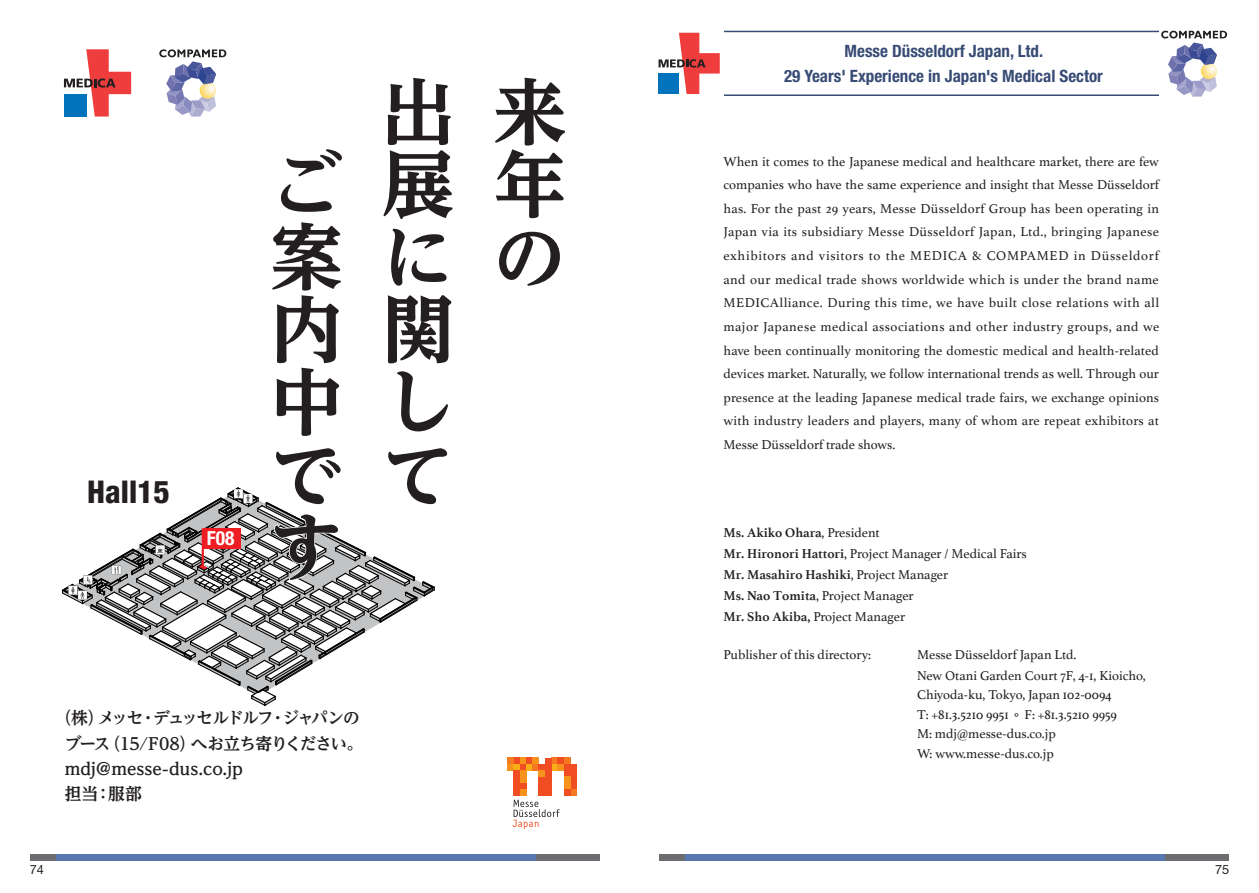
<style>
.page{position:relative;width:1259px;height:893px;background:#fff}
.page>*{position:absolute;margin:0;border:0;box-sizing:border-box;transform-origin:0 0}
.t1{font:700 expanded 72.6px/72.6px "Reim Ythz Pro";color:#231f20;text-align:justify}
.t2{font:800 condensed 31.35px "Helvetica Neue";color:#231f20}
.t3{font:700 condensed 19.35px "Helvetica Neue";color:#fff}
.t4{font:700 condensed 16.95px/24.5px "Helvetica Neue";color:#374b75;text-align:center}
.t5{font:700 16.8px/25px "Reim Ythz Pr 6";letter-spacing:-.05em;color:#231f20}
.t6{font:13.5px/23.7px "Athelas";color:#231f20}
.t7{font:12.75px "Helvetica Neue";color:#231f20}
.s1{font-weight:700}
</style>
<div class="page">
<div style="left:30px;top:855px;width:570px;height:6px;background:#5877b1"></div>
<div style="left:536px;top:855px;width:64px;height:6px;background:#6c6d70"></div>
<div style="left:30px;top:855px;width:25px;height:6px;background:#6c6d70"></div>
<div style="left:659px;top:855px;width:570px;height:6px;background:#5877b1"></div>
<div style="left:1165px;top:855px;width:64px;height:6px;background:#6c6d70"></div>
<div style="left:659px;top:855px;width:26px;height:6px;background:#6c6d70"></div>
<div style="left:659px;top:31px;width:569px;height:65px;border:2px solid #374b75"></div>
<div style="left:1159px;top:31px;width:70px;height:66px;background:#fff"></div>
<svg style="left:1161px;top:31px;width:66px;height:66px"></svg>
<div style="left:658px;top:30px;width:65px;height:66px;background:#fff"></div>
<svg style="left:658px;top:33px;width:62px;height:61px"></svg>
<div style="left:513px;top:758px;width:7px;height:6px;background:#f04d22"></div>
<div style="left:513px;top:764px;width:7px;height:6px;background:#faaf18"></div>
<svg style="left:520px;top:758px;width:12px;height:12px"></svg>
<div style="left:532px;top:758px;width:7px;height:6px;background:#f7931d"></div>
<div style="left:532px;top:764px;width:7px;height:6px;background:#f47921"></div>
<svg style="left:551px;top:758px;width:6px;height:12px"></svg>
<div style="left:557px;top:758px;width:7px;height:6px;background:#f04d22"></div>
<div style="left:557px;top:764px;width:7px;height:6px;background:#f7931d"></div>
<svg style="left:564px;top:758px;width:6px;height:6px"></svg>
<div style="left:564px;top:764px;width:6px;height:13px;background:#f04d22"></div>
<div style="left:570px;top:764px;width:6px;height:25px;background:#f04d22"></div>
<div style="left:513px;top:770px;width:7px;height:25px;background:#f04d22"></div>
<div style="left:520px;top:770px;width:6px;height:13px;background:#f7931d"></div>
<div style="left:564px;top:777px;width:6px;height:12px;background:#f7931d"></div>
<svg style="left:507px;top:758px;width:6px;height:12px"></svg>
<svg style="left:539px;top:764px;width:6px;height:6px"></svg>
<div style="left:539px;top:770px;width:6px;height:7px;background:#f7931d"></div>
<div style="left:539px;top:777px;width:6px;height:18px;background:#f04d22"></div>
<div style="left:545px;top:758px;width:6px;height:37px;background:#f04d22"></div>
<svg style="left:513px;top:783px;width:63px;height:46px"></svg>
<svg style="left:159px;top:49px;width:67px;height:68px"></svg>
<svg style="left:64px;top:49px;width:67px;height:68px"></svg>
<svg style="left:62px;top:487px;width:373px;height:218px"></svg>
<h2 class="t2" style="left:87px;top:472px;width:84px">Hall15</h2>
<h3 class="t3" style="left:207px;top:527px;width:29px">F08</h3>
<h1 class="t1" style="left:270px;top:148px;width:73px">ご案内中です</h1>
<h1 class="t1" style="left:382px;top:76px;width:72px">出展に関して</h1>
<h1 class="t1" style="left:493px;top:76px;width:73px">来年の</h1>
<p class="t5" style="left:65px;top:705px;width:300px;text-indent:-10px">（株）メッセ・デュッセルドルフ・ジャパンのブース（15/F08）へお立ち寄りください。mdj@messe-dus.co.jp<br>担当：服部</p>
<p class="t4" style="left:784px;top:39px;width:320px">Messe Düsseldorf Japan, Ltd.<br>29 Years' Experience in Japan's Medical Sector</p>
<p class="t6" style="left:723px;top:149px;width:437px;text-align:justify">When it comes to the Japanese medical and healthcare market, there are few companies who have the same experience and insight that Messe Düsseldorf has. For the past 29 years, Messe Düsseldorf Group has been operating in Japan via its subsidiary Messe Düsseldorf Japan, Ltd., bringing Japanese exhibitors and visitors to the MEDICA &amp; COMPAMED in Düsseldorf and our medical trade shows worldwide which is under the brand name MEDICAlliance. During this time, we have built close relations with all major Japanese medical associations and other industry groups, and we have been continually monitoring the domestic medical and health-related devices market. Naturally, we follow international trends as well. Through our presence at the leading Japanese medical trade fairs, we exchange opinions with industry leaders and players, many of whom are repeat exhibitors at Messe Düsseldorf trade shows.</p>
<p class="t6" style="left:723px;top:522px;width:305px;line-height:21px"><span class="s1">Ms. Akiko Ohara</span>, President<br><span class="s1">Mr. Hironori Hattori</span>, Project Manager / Medical Fairs <span class="s1">Mr. Masahiro Hashiki</span>, Project Manager<br><span class="s1">Ms. Nao Tomita</span>, Project Manager<br><span class="s1">Mr. Sho Akiba,</span> Project Manager</p>
<p class="t6" style="left:723px;top:642px;width:149px">Publisher of this directory:</p>
<p class="t6" style="left:917px;top:644px;width:230px;line-height:21px">Messe Düsseldorf Japan Ltd.<br>New Otani Garden Court 7F, 4-1, Kioicho,</p>
<p class="t6" style="left:917px;top:685px;width:201px;line-height:19.5px">Chiyoda-ku, Tokyo, Japan 102-0094<br>T: +81.3.5210 9951 ° F: +81.3.5210 9959<br>M: mdj@messe-dus.co.jp<br>W: www.messe-dus.co.jp</p>
<p class="t7" style="left:30px;top:862px;width:16px">74</p>
<p class="t7" style="left:1215px;top:862px;width:16px">75</p>
</div>
